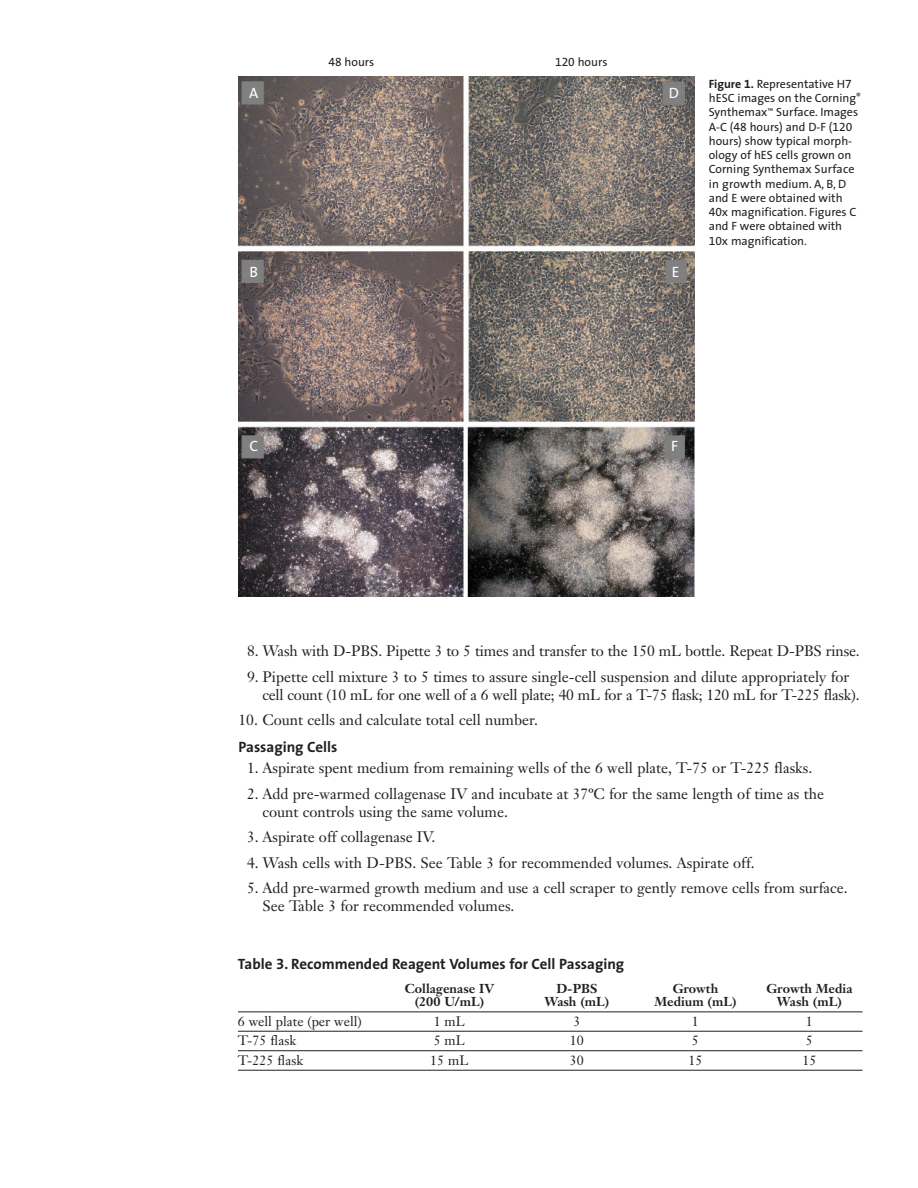
<style>
.page{position:relative;width:918px;height:1188px;background:#fff}
.page>*{position:absolute;margin:0;border:0;box-sizing:border-box;transform-origin:0 0}
.t1{font:15px/18px "Janson Text";color:#231f20}
.t2{font:700 15px "The Sans";color:#231f20}
.t3{font:15px "The Sans";color:#fff}
.t4{font:13.5px "Janson Text";color:#231f20}
.t5{font:700 12.75px "Janson Text";color:#231f20}
.t6{font:12px/14.2px "The Sans";color:#231f20}
.s1{font-family:"The Sans Expert"}
.s2{font-weight:700}
.s3{font-family:"The Sans Bold Expert"}
.s4{font-family:"The Sans Bold Expert";font-weight:400}
</style>
<div class="page">
<img style="left:238px;top:77px;width:456px;height:520px">
<hr style="left:238px;top:1011px;width:624px;height:1px;background:#231f20">
<hr style="left:238px;top:1031px;width:624px;height:1px;background:#231f20">
<hr style="left:238px;top:1050px;width:624px;height:1px;background:#231f20">
<hr style="left:238px;top:1070px;width:624px;height:1px;background:#231f20">
<p class="t6" style="left:328px;top:56px;width:47px"><span class="s1">48</span> hours</p>
<p class="t6" style="left:555px;top:56px;width:54px"><span class="s1">120</span> hours</p>
<p class="t3" style="left:249px;top:87px;width:11px">A</p>
<p class="t3" style="left:669px;top:87px;width:12px">D</p>
<p class="t3" style="left:249px;top:266px;width:10px">B</p>
<p class="t3" style="left:672px;top:266px;width:9px">E</p>
<p class="t6" style="left:709px;top:78px;width:154px"><span class="s2">Figure</span> <span class="s3">1</span><span class="s2">.</span> Representative H<span class="s1">7 </span>hESC images on the Corning<sup>®<br></sup>Synthemax<sup>™</sup> Surface. Images<br>A-C (<span class="s1">48</span> hours) and D-F (<span class="s1">120 </span>hours) show typical morph&shy;ology of hES cells grown on<br>Corning Synthemax Surface in growth medium. A, B, D and E were obtained with<br><span class="s1">40</span>x magnification. Figures C and F were obtained with<br><span class="s1">10</span>x magnification.</p>
<p class="t3" style="left:249px;top:440px;width:10px">C</p>
<p class="t3" style="left:671px;top:440px;width:9px">F</p>
<p class="t1" style="left:247px;top:644px;width:614px">8. Wash with D-PBS. Pipette 3 to 5 times and transfer to the 150 mL bottle. Repeat D-PBS rinse.</p>
<p class="t1" style="left:262px;top:669px;width:599px;text-indent:-15px">9. Pipette cell mixture 3 to 5 times to assure single-cell suspension and dilute appropriately for cell count (10 mL for one well of a 6 well plate; 40 mL for a T-75 flask; 120 mL for T-225 flask).</p>
<p class="t1" style="left:238px;top:713px;width:301px">10. Count cells and calculate total cell number.</p>
<p class="t2" style="left:238px;top:741px;width:100px">Passaging Cells</p>
<p class="t1" style="left:247px;top:761px;width:567px">1. Aspirate spent medium from remaining wells of the 6 well plate, T-75 or T-225 flasks.</p>
<p class="t1" style="left:262px;top:786px;width:563px;text-indent:-15px">2. Add pre-warmed collagenase IV and incubate at 37ºC for the same length of time as the count controls using the same volume.</p>
<p class="t1" style="left:247px;top:830px;width:190px">3. Aspirate off collagenase IV.</p>
<p class="t1" style="left:247px;top:855px;width:509px">4. Wash cells with D-PBS. See Table 3 for recommended volumes. Aspirate off.</p>
<p class="t1" style="left:263px;top:881px;width:587px;text-indent:-15px">5. Add pre-warmed growth medium and use a cell scraper to gently remove cells from surface.<br>See Table 3 for recommended volumes.</p>
<p class="t2" style="left:238px;top:958px;width:388px">Table <span class="s4">3</span>. Recommended Reagent Volumes for Cell Passaging</p>
<p class="t5" style="left:405px;top:983px;width:91px">Collagenase IV</p>
<p class="t5" style="left:556px;top:983px;width:43px">D-PBS</p>
<p class="t5" style="left:673px;top:983px;width:47px">Growth</p>
<p class="t5" style="left:766px;top:983px;width:88px">Growth Media</p>
<p class="t5" style="left:415px;top:997px;width:71px">(200 U/mL)</p>
<p class="t5" style="left:544px;top:997px;width:66px">Wash (mL)</p>
<p class="t5" style="left:654px;top:997px;width:84px">Medium (mL)</p>
<p class="t5" style="left:777px;top:997px;width:66px">Wash (mL)</p>
<p class="t4" style="left:238px;top:1016px;width:125px">6 well plate (per well)</p>
<p class="t4" style="left:434px;top:1016px;width:33px">1 mL</p>
<p class="t4" style="left:573px;top:1016px;width:9px">3</p>
<p class="t4" style="left:692px;top:1016px;width:9px">1</p>
<p class="t4" style="left:806px;top:1016px;width:9px">1</p>
<p class="t4" style="left:238px;top:1035px;width:60px">T-75 flask</p>
<p class="t4" style="left:434px;top:1035px;width:33px">5 mL</p>
<p class="t4" style="left:570px;top:1035px;width:16px">10</p>
<p class="t4" style="left:692px;top:1035px;width:9px">5</p>
<p class="t4" style="left:806px;top:1035px;width:9px">5</p>
<p class="t4" style="left:238px;top:1055px;width:67px">T-225 flask</p>
<p class="t4" style="left:430px;top:1055px;width:40px">15 mL</p>
<p class="t4" style="left:570px;top:1055px;width:16px">30</p>
<p class="t4" style="left:688px;top:1055px;width:16px">15</p>
<p class="t4" style="left:802px;top:1055px;width:16px">15</p>
</div>
